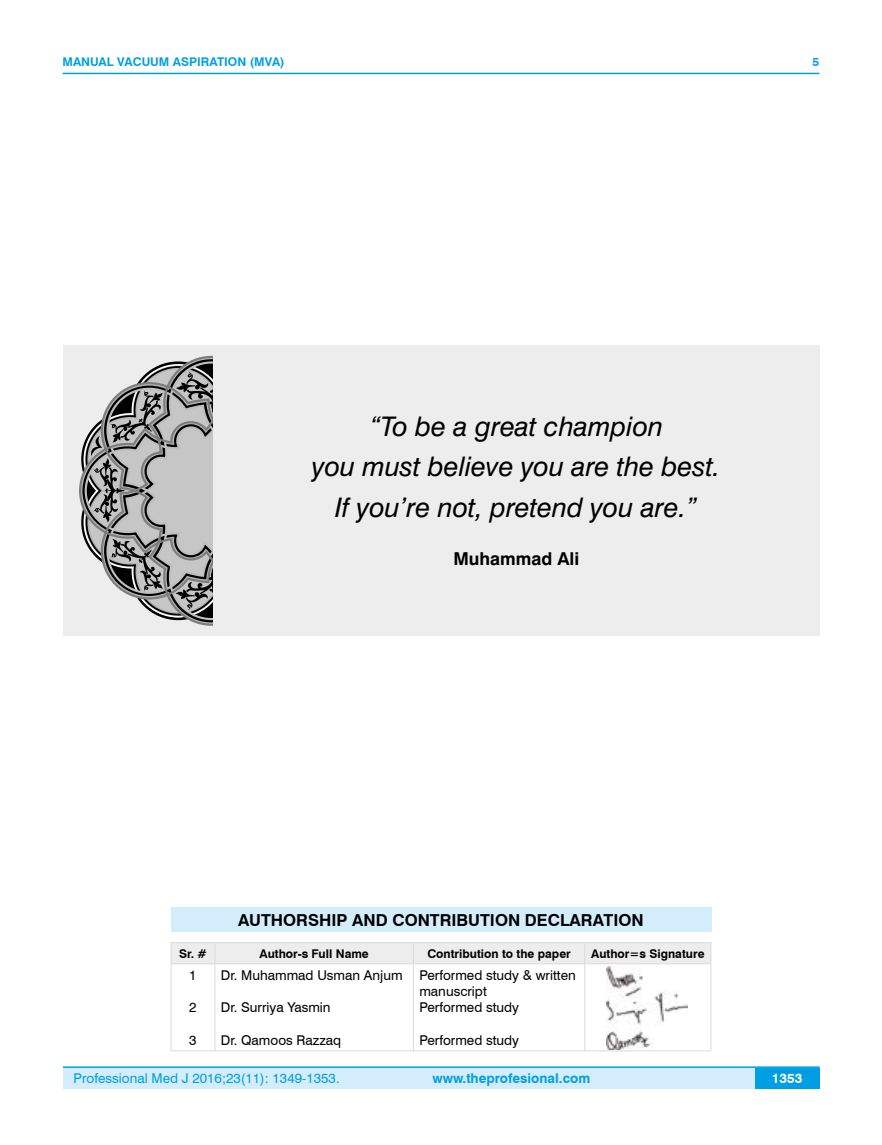
<style>
.page{position:relative;width:882px;height:1145px;background:#fff}
.page>*{position:absolute;margin:0;border:0;box-sizing:border-box;transform-origin:0 0}
.t1{font:italic 27px/40.5px "Swiss 721 BT";color:#000;text-align:center}
.t2{font:700 17.7px "Swiss 721 BT";color:#000}
.t3{font:700 16.5px "Swiss 721 BT";color:#000}
.t4{font:13.5px/16.2px "Swiss 721 BT";color:#000}
.t5{font:13.5px "Swiss 721 BT";color:#009fe3}
.t6{font:700 13.5px "Swiss 721 BT";color:#009fe3}
.t7{font:700 13.5px "Swiss 721 BT";color:#fff}
.t8{font:700 12px "Swiss 721 BT";color:#000}
.t9{font:700 12px "Swiss 721 BT";color:#009fe3}
</style>
<div class="page">
<div style="left:63px;top:1067px;width:756px;height:21px;background:#d4edfc"></div>
<hr style="left:63px;top:1066px;width:756px;height:2px;background:#009fe3">
<div style="left:754px;top:1068px;width:65px;height:20px;background:#009fe3"></div>
<hr style="left:63px;top:73px;width:756px;height:1px;background:#009fe3">
<div style="left:171px;top:907px;width:540px;height:24px;background:#d4edfc"></div>
<div style="left:171px;top:942px;width:540px;height:21px;background:#ededed"></div>
<hr style="left:171px;top:963px;width:44px;height:1px;background:#dadada">
<hr style="left:171px;top:964px;width:1px;height:86px;background:#dadada">
<hr style="left:215px;top:963px;width:198px;height:1px;background:#dadada">
<hr style="left:214px;top:964px;width:1px;height:86px;background:#dadada">
<hr style="left:413px;top:963px;width:171px;height:1px;background:#dadada">
<hr style="left:413px;top:964px;width:1px;height:86px;background:#dadada">
<hr style="left:584px;top:963px;width:127px;height:1px;background:#dadada">
<hr style="left:584px;top:964px;width:1px;height:86px;background:#dadada">
<hr style="left:710px;top:964px;width:1px;height:86px;background:#dadada">
<hr style="left:171px;top:1050px;width:44px;height:1px;background:#dadada">
<hr style="left:215px;top:1050px;width:198px;height:1px;background:#dadada">
<hr style="left:413px;top:1050px;width:171px;height:1px;background:#dadada">
<hr style="left:584px;top:1050px;width:127px;height:1px;background:#dadada">
<img style="left:606px;top:966px;width:80px;height:83px">
<div style="left:63px;top:345px;width:756px;height:291px;background:#ededed"></div>
<svg style="left:79px;top:355px;width:134px;height:271px"></svg>
<svg style="left:176px;top:372px;width:37px;height:42px;background:#7f7f7f"></svg>
<svg style="left:110px;top:539px;width:52px;height:52px;background:#767676"></svg>
<svg style="left:175px;top:567px;width:38px;height:43px;background:#7f7f7f"></svg>
<svg style="left:89px;top:390px;width:73px;height:132px;background:#8e8e8e"></svg>
<p class="t9" style="left:63px;top:53px;width:223px">MANUAL VACUUM ASPIRATION (MVA)</p>
<p class="t9" style="left:812px;top:53px;width:8px">5</p>
<h1 class="t1" style="left:312px;top:405px;width:409px">“To be a great champion<br>you must believe you are the best.<br>If you’re not, pretend you are.”</h1>
<h2 class="t2" style="left:453px;top:546px;width:127px">Muhammad Ali</h2>
<p class="t3" style="left:238px;top:908px;width:406px">AUTHORSHIP AND CONTRIBUTION DECLARATION</p>
<p class="t8" style="left:179px;top:945px;width:29px">Sr. #</p>
<p class="t8" style="left:259px;top:945px;width:111px">Author-s Full Name</p>
<p class="t8" style="left:427px;top:945px;width:145px">Contribution to the paper</p>
<p class="t8" style="left:591px;top:945px;width:115px">Author=s Signature</p>
<p class="t4" style="left:189px;top:966px;width:9px">1</p>
<p class="t4" style="left:189px;top:999px;width:9px">2</p>
<p class="t4" style="left:189px;top:1031px;width:9px">3</p>
<p class="t4" style="left:419px;top:966px;width:158px">Performed study &amp; written manuscript<br>Performed study</p>
<p class="t4" style="left:419px;top:1031px;width:101px">Performed study</p>
<p class="t4" style="left:221px;top:966px;width:183px">Dr. Muhammad Usman Anjum</p>
<p class="t4" style="left:221px;top:999px;width:111px">Dr. Surriya Yasmin</p>
<p class="t4" style="left:221px;top:1031px;width:122px">Dr. Qamoos Razzaq</p>
<p class="t5" style="left:74px;top:1069px;width:267px">Professional Med J 2016;23(11): 1349-1353.</p>
<p class="t6" style="left:432px;top:1069px;width:159px">www.theprofesional.com</p>
<p class="t7" style="left:771px;top:1069px;width:32px">1353</p>
</div>
